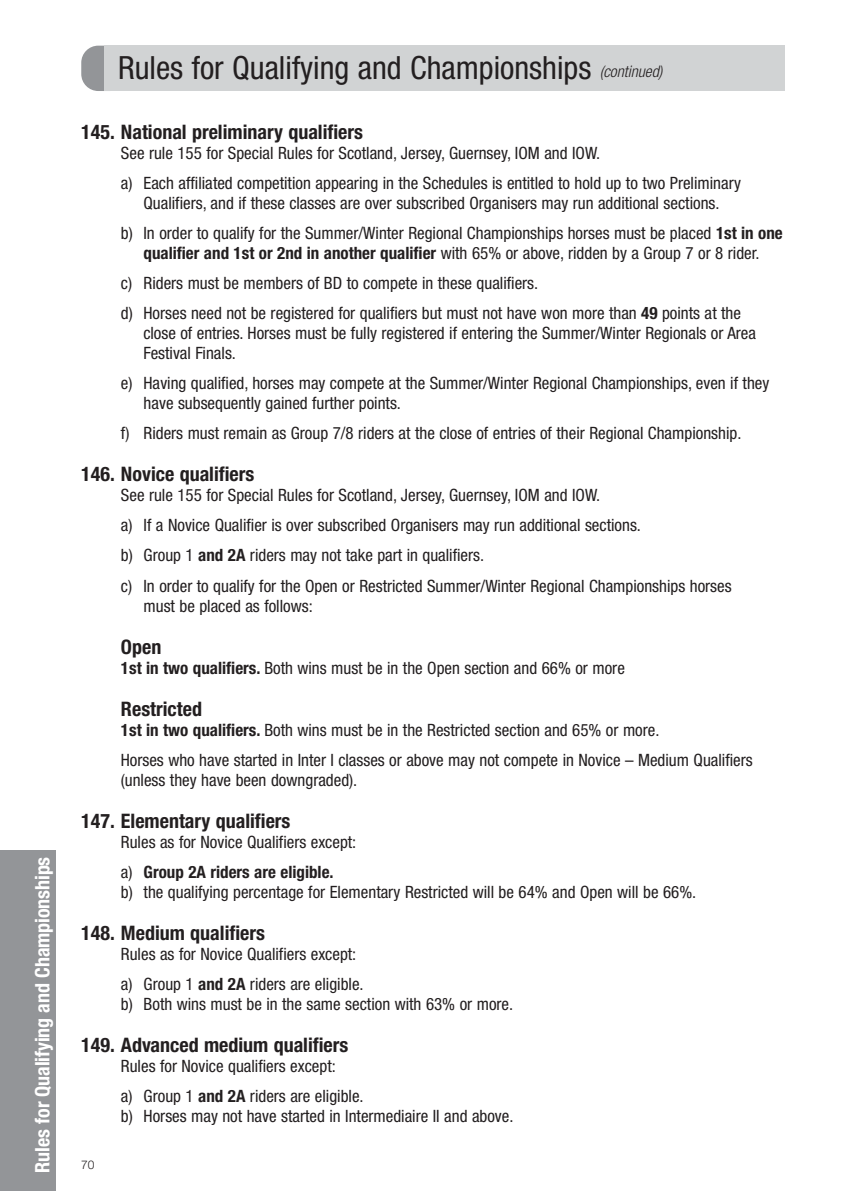
<style>
.page{position:relative;width:842px;height:1191px;background:#fff}
.page>*{position:absolute;margin:0;border:0;box-sizing:border-box;transform-origin:0 0}
.t1{font:condensed 32px "Helvetica Neue";color:#231f20}
.t2{font:700 condensed 20px "Helvetica Neue";color:#231f20}
.t3{font:700 condensed 20px "Helvetica Neue";letter-spacing:-.005em;color:#fff}
.t4{font:condensed 17px/30px "Helvetica Neue";color:#231f20}
.t5{font:300 12px "Helvetica Neue";color:#231f20}
.s1{font-weight:300;font-style:italic;font-size:16px}
.s2{font-weight:700}
</style>
<div class="page">
<div style="left:81px;top:46px;width:46px;height:45px;background:#939598;border-radius:17px"></div>
<div style="left:0;top:851px;width:56px;height:340px;background:#939598"></div>
<div style="left:104px;top:46px;width:680px;height:45px;background:#d1d3d4"></div>
<p class="t3" style="left:35px;top:1172px;width:317px;rotate:-90deg">Rules for Qualifying and Championships</p>
<h1 class="t1" style="left:118px;top:56px;width:546px">Rules for Qualifying and Championships <span class="s1">(continued)</span></h1>
<p class="t2" style="left:81px;top:125px;width:283px">145. National preliminary qualifiers</p>
<p class="t4" style="left:121px;top:140px;width:621px">See rule 155 for Special Rules for Scotland, Jersey, Guernsey, IOM and IOW.<br>a) Each affiliated competition appearing in the Schedules is entitled to hold up to two Preliminary</p>
<p class="t4" style="left:121px;top:190px;width:663px;text-indent:23px">Qualifiers, and if these classes are over subscribed Organisers may run additional sections.<br>b) In order to qualify for the Summer/Winter Regional Championships horses must be placed <span class="s2">1st in one</span></p>
<p class="t4" style="left:121px;top:240px;width:640px;text-indent:23px"><span class="s2">qualifier and 1st or 2nd in another qualifier</span> with 65% or above, ridden by a Group 7 or 8 rider. c) Riders must be members of BD to compete in these qualifiers.<br>d) Horses need not be registered for qualifiers but must not have won more than <span class="s2">49</span> points at the</p>
<p class="t4" style="left:144px;top:325px;width:614px;line-height:20px">close of entries. Horses must be fully registered if entering the Summer/Winter Regionals or Area<br>Festival Finals.</p>
<p class="t4" style="left:144px;top:375px;width:627px;line-height:20px;text-indent:-23px">e) Having qualified, horses may compete at the Summer/Winter Regional Championships, even if they have subsequently gained further points.</p>
<p class="t4" style="left:121px;top:420px;width:622px">f) Riders must remain as Group 7/8 riders at the close of entries of their Regional Championship.</p>
<p class="t2" style="left:81px;top:467px;width:175px">146. Novice qualifiers</p>
<p class="t4" style="left:121px;top:482px;width:612px">See rule 155 for Special Rules for Scotland, Jersey, Guernsey, IOM and IOW.<br>a) If a Novice Qualifier is over subscribed Organisers may run additional sections.<br>b) Group 1 <span class="s2">and 2A</span> riders may not take part in qualifiers.<br>c) In order to qualify for the Open or Restricted Summer/Winter Regional Championships horses</p>
<p class="t4" style="left:144px;top:592px;width:171px">must be placed as follows:</p>
<p class="t2" style="left:121px;top:639px;width:42px">Open</p>
<p class="t4" style="left:121px;top:654px;width:505px"><span class="s2">1st in two qualifiers.</span> Both wins must be in the Open section and 66% or more</p>
<p class="t2" style="left:121px;top:701px;width:83px">Restricted</p>
<p class="t4" style="left:121px;top:716px;width:633px"><span class="s2">1st in two qualifiers.</span> Both wins must be in the Restricted section and 65% or more.<br>Horses who have started in Inter I classes or above may not compete in Novice – Medium Qualifiers</p>
<p class="t4" style="left:121px;top:766px;width:238px">(unless they have been downgraded).</p>
<p class="t2" style="left:81px;top:813px;width:211px">147. Elementary qualifiers</p>
<p class="t4" style="left:121px;top:828px;width:237px">Rules as for Novice Qualifiers except: a) <span class="s2">Group 2A riders are eligible.</span></p>
<p class="t4" style="left:121px;top:878px;width:577px">b) the qualifying percentage for Elementary Restricted will be 64% and Open will be 66%.</p>
<p class="t2" style="left:81px;top:925px;width:185px">148. Medium qualifiers</p>
<p class="t4" style="left:121px;top:940px;width:244px">Rules as for Novice Qualifiers except: a) Group 1 <span class="s2">and 2A</span> riders are eligible.</p>
<p class="t4" style="left:121px;top:990px;width:394px">b) Both wins must be in the same section with 63% or more.</p>
<p class="t2" style="left:81px;top:1037px;width:269px">149. Advanced medium qualifiers</p>
<p class="t4" style="left:121px;top:1052px;width:244px">Rules for Novice qualifiers except:<br>a) Group 1 <span class="s2">and 2A</span> riders are eligible.</p>
<p class="t4" style="left:121px;top:1102px;width:394px">b) Horses may not have started in Intermediaire II and above.</p>
<p class="t5" style="left:81px;top:1160px;width:15px">70</p>
</div>
